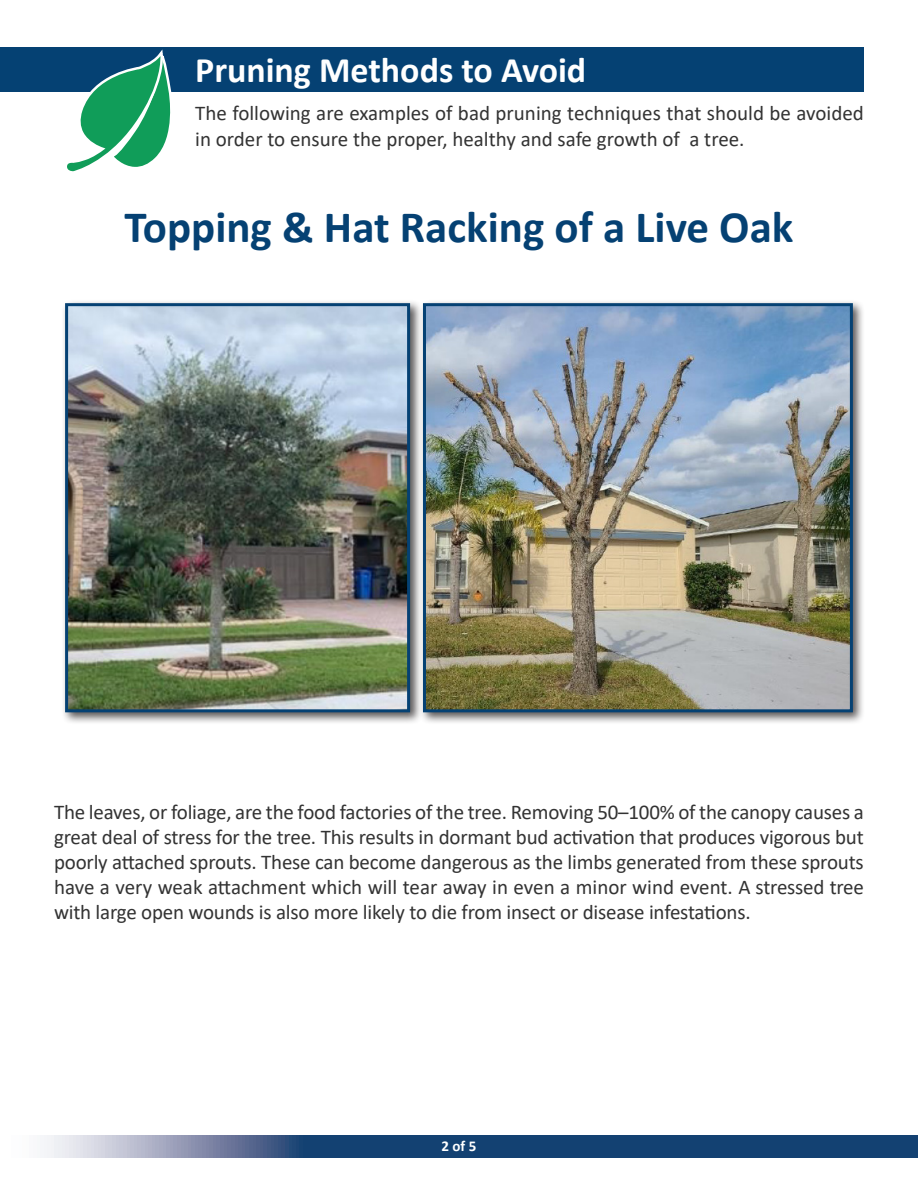
<style>
.page{position:relative;width:918px;height:1188px;background:#fff}
.page>*{position:absolute;margin:0;border:0;box-sizing:border-box;transform-origin:0 0}
.t1{font:700 45px "Calibri";color:#054173}
.t2{font:700 36px "Calibri";color:#fff}
.t3{font:21px/25.2px "Calibri";color:#333}
.t4{font:700 15px "Calibri";color:#fff}
</style>
<div class="page">
<svg style="left:44px;top:1136px;width:874px;height:21px;background:#3a5d87"></svg>
<div style="left:0;top:47px;width:864px;height:45px;background:#054173"></div>
<svg style="left:67px;top:49px;width:105px;height:123px"></svg>
<div style="left:61px;top:299px;width:361px;height:426px;background:#231f20;opacity:.75"></div>
<img style="left:69px;top:307px;width:337px;height:401px">
<div style="left:65px;top:303px;width:345px;height:409px;border:3px solid #054173"></div>
<div style="left:419px;top:299px;width:447px;height:426px;background:#231f20;opacity:.75"></div>
<img style="left:427px;top:307px;width:422px;height:401px">
<div style="left:423px;top:303px;width:430px;height:409px;border:3px solid #054173"></div>
<p class="t2" style="left:195px;top:44px;width:393px">Pruning Methods to Avoid</p>
<p class="t3" style="left:195px;top:100px;width:670px">The following are examples of bad pruning techniques that should be avoided in order to ensure the proper, healthy and safe growth of a tree.</p>
<h1 class="t1" style="left:124px;top:195px;width:671px">Topping &amp; Hat Racking of a Live Oak</h1>
<p class="t3" style="left:54px;top:798px;width:812px;text-align:justify">The leaves, or foliage, are the food factories of the tree. Removing 50–100% of the canopy causes a great deal of stress for the tree. This results in dormant bud activation that produces vigorous but poorly attached sprouts. These can become dangerous as the limbs generated from these sprouts have a very weak attachment which will tear away in even a minor wind event. A stressed tree with large open wounds is also more likely to die from insect or disease infestations.</p>
<p class="t4" style="left:442px;top:1136px;width:36px">2 of 5</p>
</div>
